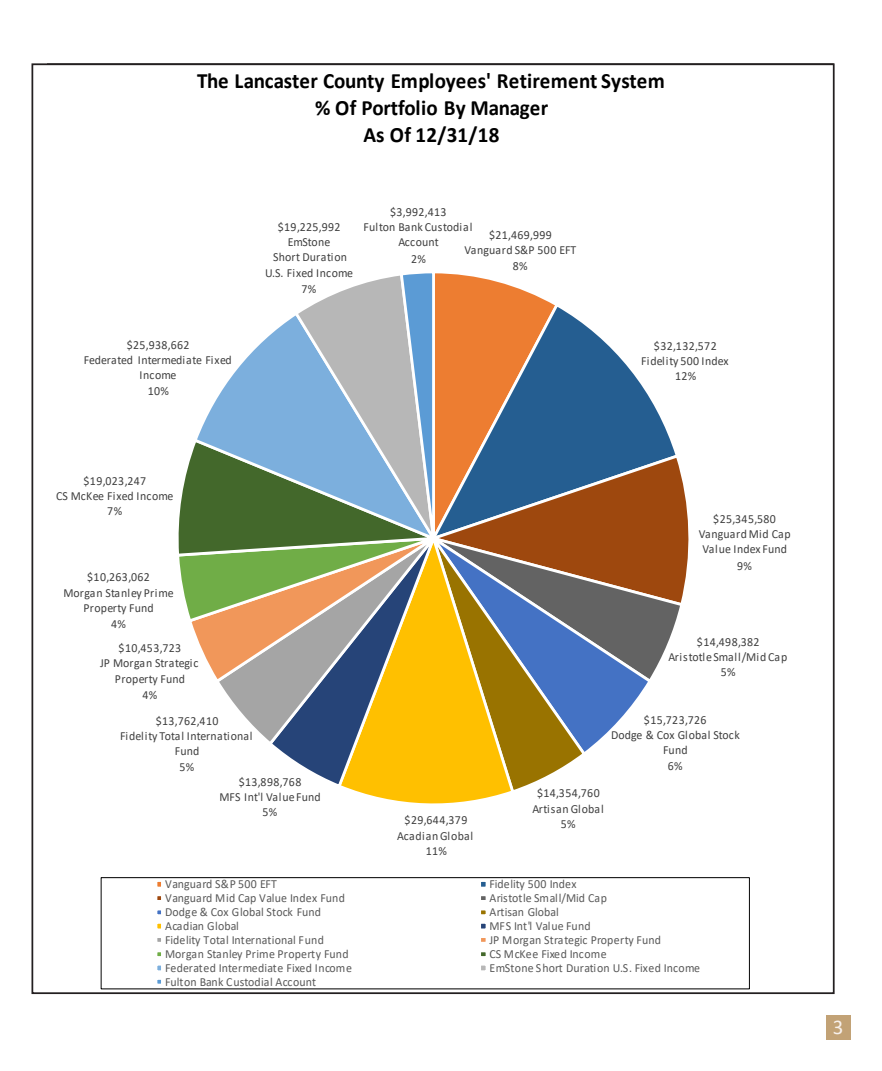
<style>
.page{position:relative;width:882px;height:1071px;background:#fff}
.page>*{position:absolute;margin:0;border:0;box-sizing:border-box;transform-origin:0 0}
.t1{font:700 21.88px/27.1px "Calibri";color:#000;text-align:center;scale:.96 1}
.t2{font:21px "Calibri";color:#f7f0eb}
.t3{font:12.42px/15.6px "Calibri";letter-spacing:.02em;color:#404040;text-align:center;scale:.96 1}
.t4{font:12.42px "Calibri";letter-spacing:.01em;color:#595959;scale:.96 1}
</style>
<div class="page">
<div style="left:826px;top:1015px;width:25px;height:24px;background:#c2a276"></div>
<svg style="left:100px;top:273px;width:650px;height:717px"></svg>
<p class="t1" style="left:197px;top:66px;width:489px">The Lancaster County Employees' Retirement System % Of Portfolio By Manager<br>As Of 12/31/18</p>
<p class="t3" style="left:84px;top:336px;width:156px">$25,938,662<br>Federated Intermediate Fixed<br>Income<br>10%</p>
<p class="t3" style="left:265px;top:219px;width:93px">$19,225,992<br>EmStone<br>Short Duration<br>U.S. Fixed Income<br>7%</p>
<p class="t3" style="left:364px;top:204px;width:115px">$3,992,413<br>Fulton Bank Custodial<br>Account<br>2%</p>
<p class="t3" style="left:464px;top:227px;width:118px">$21,469,999<br>Vanguard S&amp;P 500 EFT<br>8%</p>
<p class="t3" style="left:641px;top:338px;width:93px">$32,132,572<br>Fidelity 500 Index<br>12%</p>
<p class="t3" style="left:56px;top:473px;width:124px">$19,023,247<br>CS McKee Fixed Income<br>7%</p>
<p class="t3" style="left:63px;top:569px;width:116px">$10,263,062<br>Morgan Stanley Prime<br>Property Fund<br>4%</p>
<p class="t3" style="left:100px;top:640px;width:104px">$10,453,723<br>JP Morgan Strategic<br>Property Fund<br>4%</p>
<p class="t3" style="left:120px;top:712px;width:140px">$13,762,410<br>Fidelity Total International<br>Fund<br>5%</p>
<p class="t3" style="left:219px;top:774px;width:107px">$13,898,768<br>MFS Int'l Value Fund<br>5%</p>
<p class="t3" style="left:699px;top:511px;width:98px">$25,345,580<br>Vanguard Mid Cap<br>Value Index Fund<br>9%</p>
<p class="t3" style="left:532px;top:785px;width:76px">$14,354,760<br>Artisan Global</p>
<p class="t3" style="left:405px;top:812px;width:67px">$29,644,379</p>
<p class="t3" style="left:561px;top:816px;width:17px">5%</p>
<p class="t3" style="left:397px;top:827px;width:81px">Acadian Global<br>11%</p>
<p class="t3" style="left:669px;top:633px;width:125px">$14,498,382<br>Aristotle Small/Mid Cap<br>5%</p>
<p class="t3" style="left:611px;top:711px;width:136px">$15,723,726<br>Dodge &amp; Cox Global Stock<br>Fund<br>6%</p>
<p class="t4" style="left:165px;top:876px;width:118px">Vanguard S&amp;P 500 EFT</p>
<p class="t4" style="left:489px;top:876px;width:93px">Fidelity 500 Index</p>
<p class="t4" style="left:165px;top:889px;width:189px">Vanguard Mid Cap Value Index Fund</p>
<p class="t4" style="left:489px;top:889px;width:124px">Aristotle Small/Mid Cap</p>
<p class="t4" style="left:165px;top:903px;width:164px">Dodge &amp; Cox Global Stock Fund</p>
<p class="t4" style="left:489px;top:903px;width:74px">Artisan Global</p>
<p class="t4" style="left:165px;top:917px;width:79px">Acadian Global</p>
<p class="t4" style="left:489px;top:917px;width:107px">MFS Int'l Value Fund</p>
<p class="t4" style="left:165px;top:931px;width:167px">Fidelity Total International Fund</p>
<p class="t4" style="left:489px;top:931px;width:180px">JP Morgan Strategic Property Fund</p>
<p class="t4" style="left:165px;top:945px;width:193px">Morgan Stanley Prime Property Fund</p>
<p class="t4" style="left:489px;top:945px;width:124px">CS McKee Fixed Income</p>
<p class="t4" style="left:165px;top:959px;width:196px">Federated Intermediate Fixed Income</p>
<p class="t4" style="left:489px;top:959px;width:221px">EmStone Short Duration U.S. Fixed Income</p>
<p class="t4" style="left:165px;top:973px;width:159px">Fulton Bank Custodial Account</p>
<h2 class="t2" style="left:833px;top:1013px;width:12px">3</h2>
</div>
